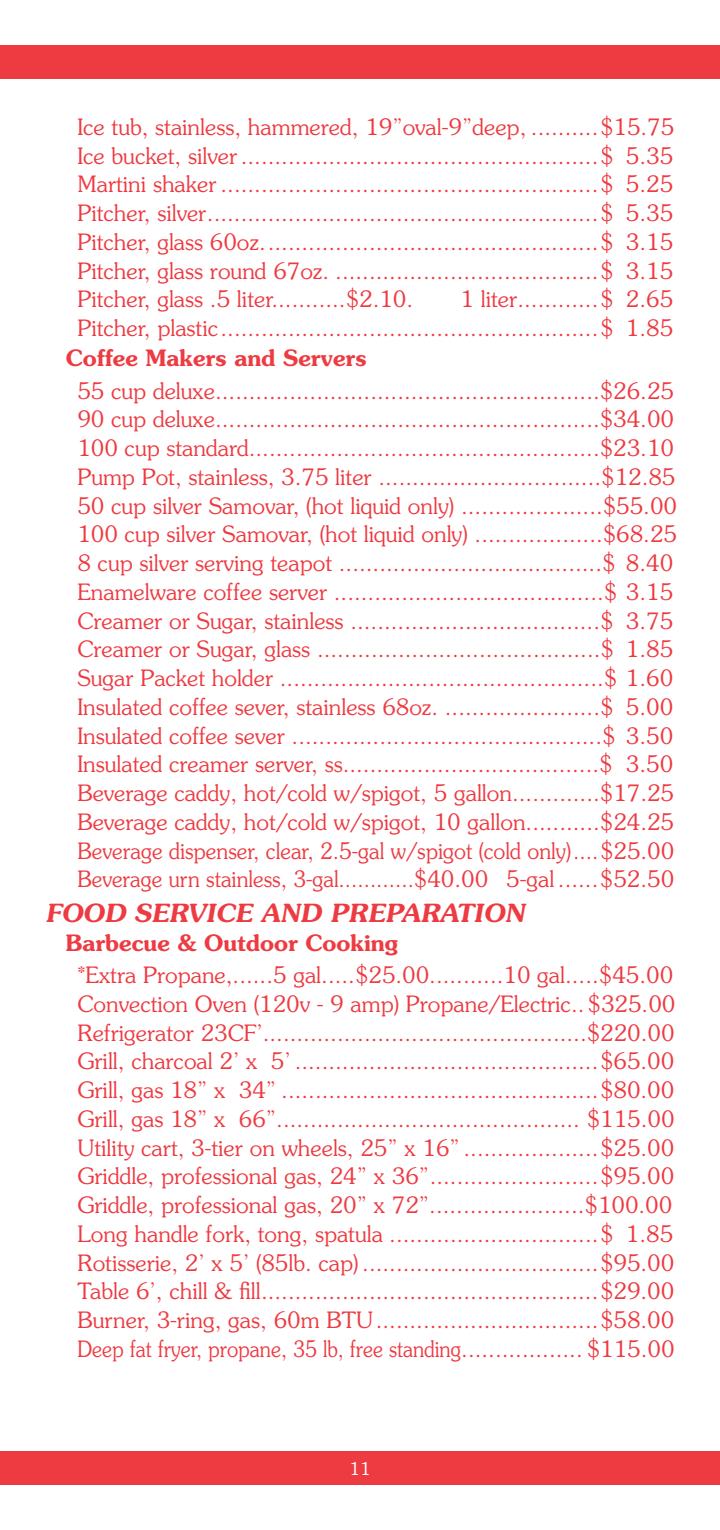
<style>
.page{position:relative;width:720px;height:1530px;background:#fff}
.page>*{position:absolute;margin:0;border:0;box-sizing:border-box;transform-origin:0 0}
.t1{font:italic 600 25px "Souvenir";color:#ee3a41}
.t2{font:300 22.5px/28.8px "Souvenir";color:#ee3a41}
.t3{font:600 22.5px "Souvenir";color:#ee3a41}
.t4{font:300 17.5px "Souvenir";color:#fff}
</style>
<div class="page">
<div style="left:0;top:45px;width:720px;height:34px;background:#ee3a41"></div>
<div style="left:0;top:1451px;width:720px;height:34px;background:#ee3a41"></div>
<p class="t2" style="left:77px;top:112px;width:598px;text-align:justify">Ice tub, stainless, hammered, 19”oval-9”deep, ..........$15.75<br>Ice bucket, silver .....................................................$ 5.35<br>Martini shaker ........................................................$ 5.25<br>Pitcher, silver..........................................................$ 5.35<br>Pitcher, glass 60oz..................................................$ 3.15<br>Pitcher, glass round 67oz. .......................................$ 3.15<br>Pitcher, glass .5 liter...........$2.10.</p>
<p class="t2" style="left:77px;top:284px;width:597px;text-align:right">1 liter............$ 2.65<br>Pitcher, plastic........................................................$ 1.85</p>
<p class="t3" style="left:66px;top:344px;width:303px">Coffee Makers and Servers</p>
<p class="t2" style="left:77px;top:376px;width:601px">55 cup deluxe.........................................................$26.25<br>90 cup deluxe.........................................................$34.00<br>100 cup standard....................................................$23.10<br>Pump Pot, stainless, 3.75 liter .................................$12.85<br>50 cup silver Samovar, (hot liquid only) .....................$55.00<br>100 cup silver Samovar, (hot liquid only) ...................$68.25<br>8 cup silver serving teapot .......................................$ 8.40<br>Enamelware coffee server ........................................$ 3.15<br>Creamer or Sugar, stainless .....................................$ 3.75<br>Creamer or Sugar, glass ..........................................$ 1.85<br>Sugar Packet holder ................................................$ 1.60<br>Insulated coffee sever, stainless 68oz. .......................$ 5.00<br>Insulated coffee sever ..............................................$ 3.50<br>Insulated creamer server, ss......................................$ 3.50<br>Beverage caddy, hot/cold w/spigot, 5 gallon.............$17.25<br>Beverage caddy, hot/cold w/spigot, 10 gallon...........$24.25<br>Beverage dispenser, clear, 2.5-gal w/spigot (cold only)....$25.00<br>Beverage urn stainless, 3-gal............$40.00 5-gal ......$52.50</p>
<p class="t1" style="left:45px;top:897px;width:481px">FOOD SERVICE AND PREPARATION</p>
<p class="t3" style="left:66px;top:928px;width:334px">Barbecue &amp; Outdoor Cooking</p>
<p class="t2" style="left:77px;top:960px;width:600px">*Extra Propane,......5 gal.....$25.00...........10 gal.....$45.00<br>Convection Oven (120v - 9 amp) Propane/Electric..$325.00<br>Refrigerator 23CF’................................................$220.00<br>Grill, charcoal 2’ x 5’ .............................................$65.00<br>Grill, gas 18” x 34” ...............................................$80.00<br>Grill, gas 18” x 66”............................................. $115.00<br>Utility cart, 3-tier on wheels, 25” x 16” ....................$25.00<br>Griddle, professional gas, 24” x 36”.........................$95.00<br>Griddle, professional gas, 20” x 72”.......................$100.00<br>Long handle fork, tong, spatula ...............................$ 1.85<br>Rotisserie, 2’ x 5’ (85lb. cap) ...................................$95.00<br>Table 6’, chill &amp; fill..................................................$29.00<br>Burner, 3-ring, gas, 60m BTU.................................$58.00<br>Deep fat fryer, propane, 35 lb, free standing.................. $115.00</p>
<p class="t4" style="left:350px;top:1458px;width:23px">11</p>
</div>
